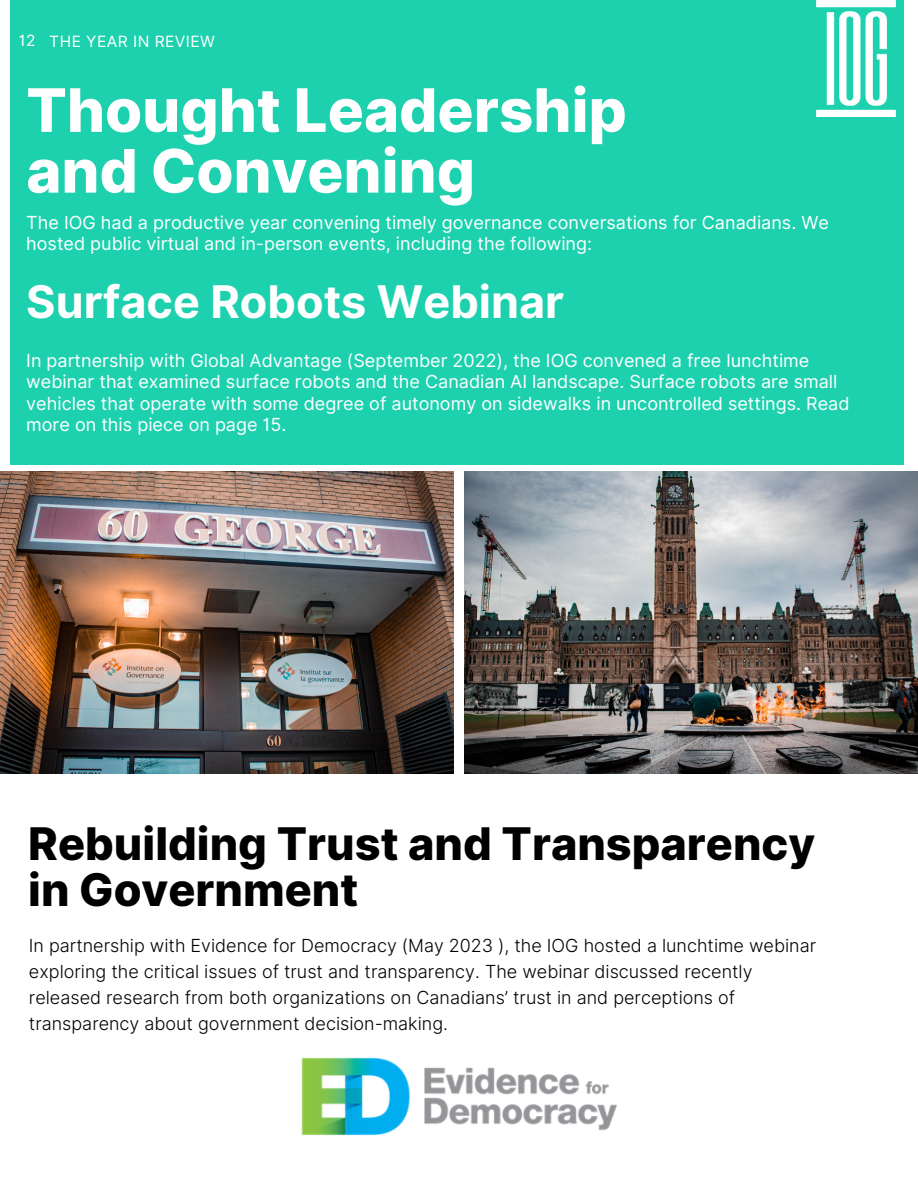
<style>
.page{position:relative;width:918px;height:1188px;background:#fff}
.page>*{position:absolute;margin:0;border:0;box-sizing:border-box;transform-origin:0 0}
.t1{font:800 60px/60.8px "Inter";color:#fff}
.t2{font:800 45px/46.2px "Inter";color:#000}
.t3{font:700 45px "Inter";color:#fff}
.t4{font:18px/21.3px "Inter";color:#fff}
.t5{font:300 18px/25.8px "Inter";color:#000}
.t6{font:15.6px "Inter";letter-spacing:.03em;color:#fff}
</style>
<div class="page">
<div style="left:10px;top:0;width:894px;height:464px;background:#1dd1ae"></div>
<img style="left:0;top:471px;width:453px;height:303px">
<img style="left:464px;top:471px;width:454px;height:303px">
<img style="left:301px;top:1057px;width:316px;height:79px">
<img style="left:817px;top:0;width:78px;height:117px">
<h3 class="t6" style="left:19px;top:31px;width:18px">12</h3>
<p class="t6" style="left:49px;top:32px;width:167px">THE YEAR IN REVIEW</p>
<h1 class="t1" style="left:26px;top:80px;width:602px">Thought Leadership and Convening</h1>
<p class="t4" style="left:26px;top:211px;width:804px">The IOG had a productive year convening timely governance conversations for Canadians. We hosted public virtual and in-person events, including the following:</p>
<h3 class="t3" style="left:26px;top:274px;width:540px">Surface Robots Webinar</h3>
<h2 class="t4" style="left:26px;top:350px;width:825px">In partnership with Global Advantage (September 2022), the IOG convened a free lunchtime webinar that examined surface robots and the Canadian AI landscape. Surface robots are small vehicles that operate with some degree of autonomy on sidewalks in uncontrolled settings. Read more on this piece on page 15.</h2>
<p class="t2" style="left:28px;top:821px;width:788px">Rebuilding Trust and Transparency in Government</p>
<p class="t5" style="left:29px;top:933px;width:789px">In partnership with Evidence for Democracy (May 2023 ), the IOG hosted a lunchtime webinar exploring the critical issues of trust and transparency. The webinar discussed recently released research from both organizations on Canadians’ trust in and perceptions of transparency about government decision-making.</p>
</div>
